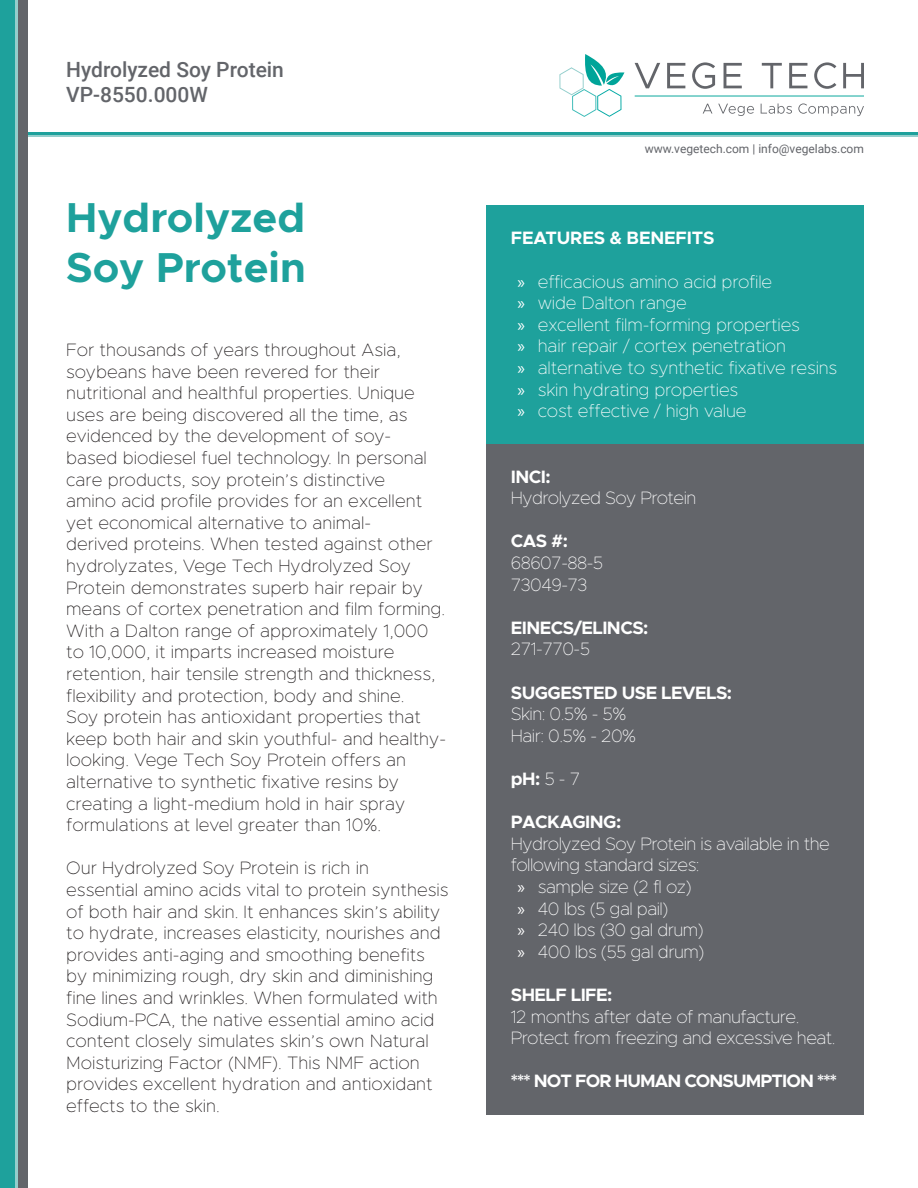
<style>
.page{position:relative;width:918px;height:1188px;background:#fff}
.page>*{position:absolute;margin:0;border:0;box-sizing:border-box;transform-origin:0 0}
.t1{font:700 42px/50.4px "Metropolis";color:#1ea19c}
.t2{font:500 21px/25.2px "Roboto";color:#63656a}
.t3{font:100 18px/21.6px "Metropolis";color:#231f20}
.t4{font:100 18px/21.6px "Metropolis";letter-spacing:-.03em;color:#fff}
.t5{font:100 18px "Metropolis";letter-spacing:-.01em;color:#fff}
.t6{font:700 18px "Metropolis";letter-spacing:-.03em;color:#fff}
.t7{font:700 18px "Metropolis";letter-spacing:-.05em;color:#fff}
.t8{font:700 18px "Metropolis";letter-spacing:-.01em;color:#fff}
.t9{font:12px "Roboto";color:#63656a}
.s1{font-family:"Myriad Pro";font-weight:400}
.s2{font-weight:100}
</style>
<div class="page">
<svg style="left:635px;top:63px;width:25px;height:25px"></svg>
<svg style="left:667px;top:63px;width:18px;height:25px"></svg>
<svg style="left:692px;top:62px;width:23px;height:27px"></svg>
<svg style="left:724px;top:63px;width:18px;height:25px"></svg>
<svg style="left:762px;top:63px;width:20px;height:25px"></svg>
<svg style="left:789px;top:63px;width:18px;height:25px"></svg>
<svg style="left:814px;top:62px;width:22px;height:27px"></svg>
<svg style="left:843px;top:63px;width:21px;height:25px"></svg>
<svg style="left:703px;top:104px;width:9px;height:10px"></svg>
<svg style="left:718px;top:104px;width:36px;height:12px"></svg>
<svg style="left:761px;top:103px;width:31px;height:11px"></svg>
<svg style="left:798px;top:103px;width:66px;height:13px"></svg>
<svg style="left:559px;top:54px;width:65px;height:63px"></svg>
<hr style="left:635px;top:96px;width:229px;height:1px;background:#00a499">
<div style="left:0;top:0;width:15px;height:1188px;background:#1ea19c"></div>
<svg style="left:15px;top:0;width:4px;height:1188px;background:#87b3b3"></svg>
<div style="left:19px;top:0;width:9px;height:1188px;background:#63656a"></div>
<hr style="left:28px;top:134px;width:890px;height:2px;background:#93cecc">
<hr style="left:28px;top:132px;width:890px;height:2px;background:#1ea19c">
<div style="left:486px;top:205px;width:378px;height:239px;background:#1ea19c"></div>
<div style="left:486px;top:444px;width:378px;height:671px;background:#63656a"></div>
<p class="t2" style="left:66px;top:56px;width:219px">Hydrolyzed Soy Protein<br>VP-8550.000W</p>
<p class="t1" style="left:66px;top:192px;width:241px">Hydrolyzed<br>Soy Protein</p>
<p class="t3" style="left:66px;top:339px;width:381px">For thousands of years throughout Asia, soybeans have been revered for their nutritional and healthful properties. Unique uses are being discovered all the time, as evidenced by the development of soy&shy;based biodiesel fuel technology. In personal care products, soy protein’s distinctive<br>amino acid profile provides for an excellent yet economical alternative to animal-<br>derived proteins. When tested against other hydrolyzates, Vege Tech Hydrolyzed Soy Protein demonstrates superb hair repair by means of cortex penetration and film forming.<br>With a Dalton range of approximately 1,000 to 10,000, it imparts increased moisture retention, hair tensile strength and thickness, flexibility and protection, body and shine.<br>Soy protein has antioxidant properties that keep both hair and skin youthful- and healthy&shy;looking. Vege Tech Soy Protein offers an alternative to synthetic fixative resins by creating a light-medium hold in hair spray formulations at level greater than 10%.</p>
<p class="t3" style="left:66px;top:857px;width:384px">Our Hydrolyzed Soy Protein is rich in<br>essential amino acids vital to protein synthesis of both hair and skin. It enhances skin’s ability to hydrate, increases elasticity, nourishes and provides anti-aging and smoothing benefits by minimizing rough, dry skin and diminishing fine lines and wrinkles. When formulated with Sodium-PCA, the native essential amino acid content closely simulates skin’s own Natural Moisturizing Factor (NMF). This NMF action provides excellent hydration and antioxidant effects to the skin.</p>
<p class="t9" style="left:645px;top:140px;width:221px">www.vegetech.com | info@vegelabs.com</p>
<p class="t8" style="left:511px;top:227px;width:205px">FEATURES &amp; BENEFITS</p>
<p class="t5" style="left:518px;top:270px;width:256px"><span class="s1">»</span> efficacious amino acid profile</p>
<p class="t5" style="left:518px;top:292px;width:171px"><span class="s1">»</span> wide Dalton range</p>
<p class="t5" style="left:518px;top:313px;width:284px"><span class="s1">»</span> excellent film-forming properties</p>
<p class="t5" style="left:518px;top:335px;width:270px"><span class="s1">»</span> hair repair / cortex penetration</p>
<p class="t5" style="left:518px;top:357px;width:321px"><span class="s1">»</span> alternative to synthetic fixative resins</p>
<p class="t5" style="left:518px;top:378px;width:222px"><span class="s1">»</span> skin hydrating properties</p>
<p class="t5" style="left:518px;top:400px;width:230px"><span class="s1">»</span> cost effective / high value</p>
<p class="t6" style="left:511px;top:465px;width:41px">INCI:</p>
<p class="t4" style="left:511px;top:487px;width:187px">Hydrolyzed Soy Protein</p>
<p class="t6" style="left:511px;top:530px;width:59px">CAS #:</p>
<p class="t4" style="left:511px;top:552px;width:94px">68607-88-5</p>
<p class="t4" style="left:511px;top:574px;width:78px">73049-73</p>
<p class="t6" style="left:511px;top:616px;width:139px">EINECS/ELINCS:</p>
<p class="t4" style="left:511px;top:638px;width:81px">271-770-5</p>
<p class="t6" style="left:511px;top:681px;width:223px">SUGGESTED USE LEVELS:</p>
<p class="t4" style="left:511px;top:703px;width:117px">Skin: 0.5% - 5%</p>
<p class="t4" style="left:511px;top:725px;width:127px">Hair: 0.5% - 20%</p>
<p class="t6" style="left:511px;top:767px;width:71px">pH: <span class="s2">5 - 7</span></p>
<p class="t6" style="left:511px;top:811px;width:112px">PACKAGING:</p>
<p class="t4" style="left:511px;top:833px;width:321px">Hydrolyzed Soy Protein is available in the following standard sizes:</p>
<p class="t4" style="left:518px;top:876px;width:176px"><span class="s1">»</span> sample size (2 fl oz)</p>
<p class="t4" style="left:518px;top:898px;width:152px"><span class="s1">»</span> 40 lbs (5 gal pail)</p>
<p class="t4" style="left:518px;top:919px;width:188px"><span class="s1">»</span> 240 lbs (30 gal drum)</p>
<p class="t4" style="left:518px;top:941px;width:188px"><span class="s1">»</span> 400 lbs (55 gal drum)</p>
<p class="t6" style="left:511px;top:983px;width:103px">SHELF LIFE:</p>
<p class="t4" style="left:511px;top:1006px;width:326px">12 months after date of manufacture.<br>Protect from freezing and excessive heat.</p>
<p class="t7" style="left:511px;top:1070px;width:328px">*** NOT FOR HUMAN CONSUMPTION ***</p>
</div>
